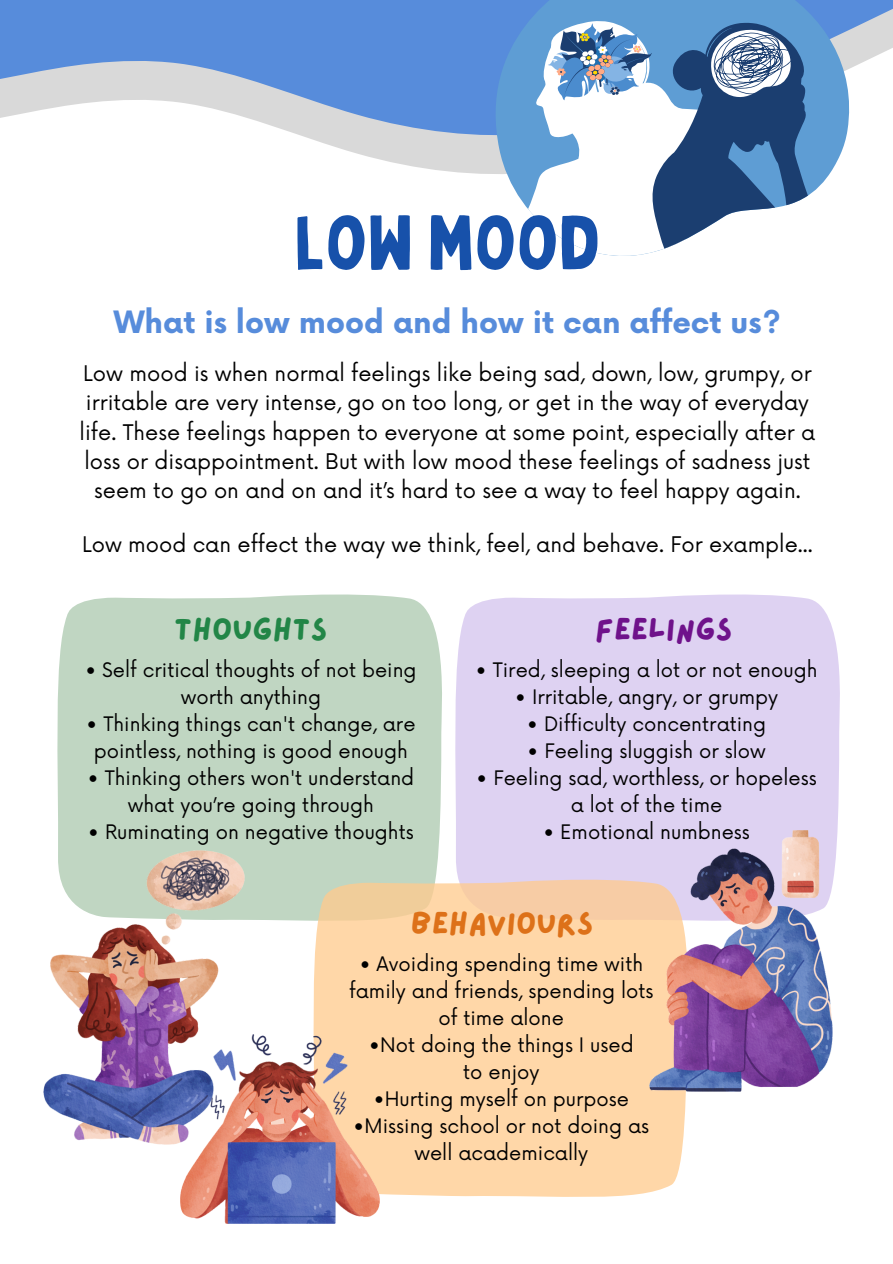
<style>
.page{position:relative;width:893px;height:1264px;background:#fff}
.page>*{position:absolute;margin:0;border:0;box-sizing:border-box;transform-origin:0 0}
.t1{font:74.25px "Bobby Jones";color:#1751aa}
.t2{font:31.5px "Lazydog";color:#dd7119}
.t3{font:31.5px "Lazydog";color:#228647}
.t4{font:31.5px "Lazydog";color:#6f128b}
.t5{font:700 30px "Now";color:#578cdb}
.t6{font:21px/29.2px "Now";color:#000;text-align:center}
.t7{font:19.5px/27px "Now";color:#000;text-align:center}
</style>
<div class="page">
<svg style="left:312px;top:139px;width:183px;height:35px;fill:#d9d9d9"></svg>
<svg style="left:0;top:0;width:892px;height:139px;fill:#578cdb"></svg>
<div style="left:57px;top:594px;width:385px;height:327px;background:#c0d6c2"></div>
<div style="left:455px;top:594px;width:385px;height:292px;background:#ded2f2"></div>
<svg style="left:313px;top:879px;width:374px;height:318px;fill:#ffd7a8"></svg>
<img style="left:649px;top:830px;width:183px;height:261px">
<img style="left:43px;top:850px;width:201px;height:294px">
<img style="left:180px;top:1034px;width:199px;height:189px">
<svg style="left:495px;top:0;width:354px;height:209px;fill:#5e9dd4"></svg>
<svg style="left:528px;top:21px;width:135px;height:235px;fill:#5e9dd4"></svg>
<svg style="left:546px;top:16px;width:261px;height:233px"></svg>
<p class="t1" style="left:294px;top:196px;width:306px">LOW MOOD</p>
<p class="t5" style="left:114px;top:306px;width:668px">What is low mood and how it can affect us?</p>
<p class="t6" style="left:80px;top:360px;width:737px">Low mood is when normal feelings like being sad, down, low, grumpy, or irritable are very intense, go on too long, or get in the way of everyday life. These feelings happen to everyone at some point, especially after a loss or disappointment. But with low mood these feelings of sadness just seem to go on and on and it’s hard to see a way to feel happy again.</p>
<p class="t6" style="left:82px;top:531px;width:732px">Low mood can effect the way we think, feel, and behave. For example...</p>
<p class="t3" style="left:174px;top:614px;width:155px">THOUGHTS</p>
<p class="t7" style="left:85px;top:657px;width:333px">• Self critical thoughts of not being worth anything</p>
<p class="t7" style="left:86px;top:711px;width:331px">• Thinking things can't change, are pointless, nothing is good enough</p>
<p class="t7" style="left:87px;top:765px;width:328px">• Thinking others won't understand what you’re going through</p>
<p class="t7" style="left:88px;top:819px;width:327px">• Ruminating on negative thoughts</p>
<p class="t4" style="left:595px;top:614px;width:139px">FEELINGS</p>
<p class="t7" style="left:475px;top:657px;width:343px">• Tired, sleeping a lot or not enough</p>
<p class="t7" style="left:515px;top:684px;width:265px">• Irritable, angry, or grumpy</p>
<p class="t7" style="left:527px;top:711px;width:241px">• Difficulty concentrating</p>
<p class="t7" style="left:527px;top:738px;width:240px">• Feeling sluggish or slow</p>
<p class="t7" style="left:476px;top:765px;width:342px">• Feeling sad, worthless, or hopeless a lot of the time</p>
<p class="t7" style="left:543px;top:819px;width:208px">• Emotional numbness</p>
<p class="t2" style="left:410px;top:908px;width:184px">BEHAVIOURS</p>
<p class="t7" style="left:349px;top:951px;width:306px">• Avoiding spending time with family and friends, spending lots of time alone</p>
<p class="t7" style="left:369px;top:1032px;width:266px">•Not doing the things I used to enjoy</p>
<p class="t7" style="left:373px;top:1086px;width:257px">•Hurting myself on purpose</p>
<p class="t7" style="left:353px;top:1113px;width:297px">•Missing school or not doing as well academically</p>
</div>
